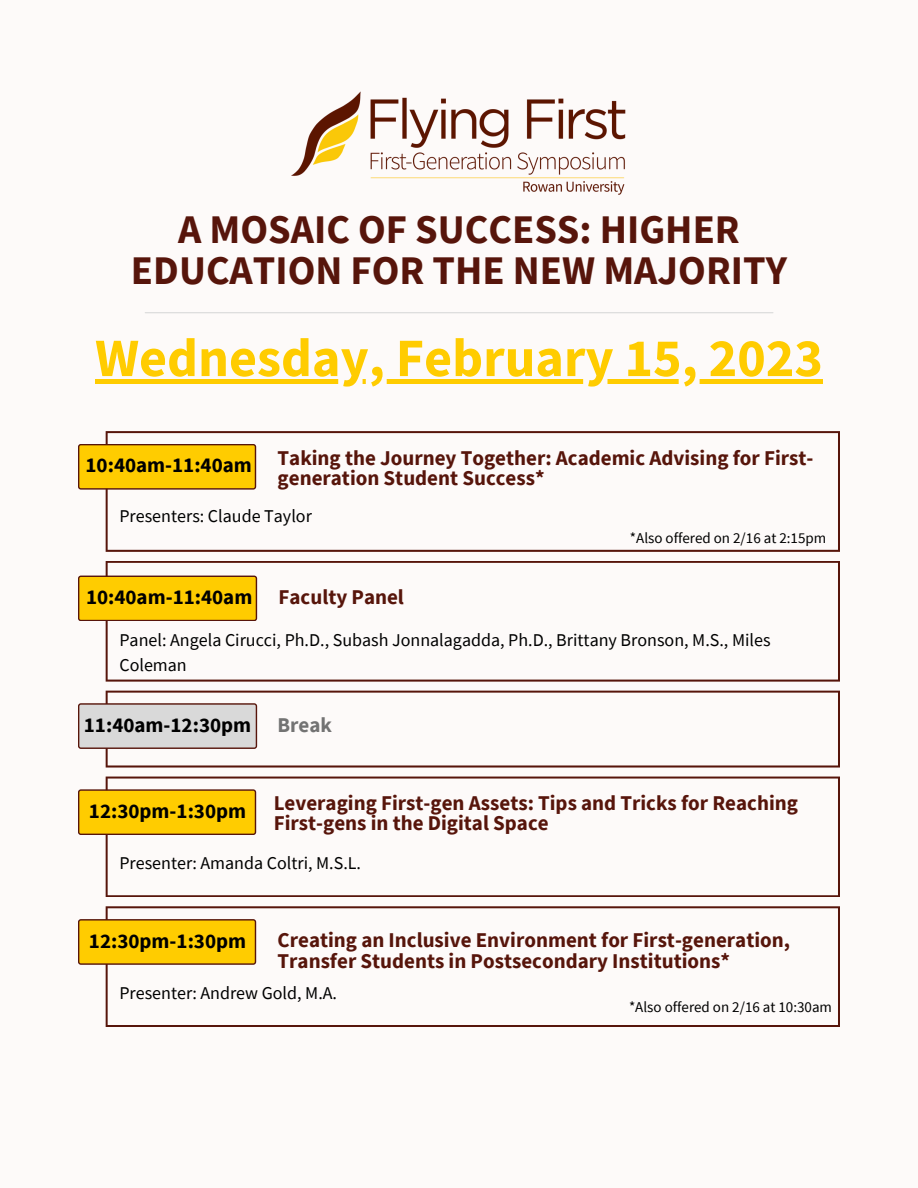
<style>
.page{position:relative;width:918px;height:1188px;background:#fdfaf9}
.page>*{position:absolute;margin:0;border:0;box-sizing:border-box;transform-origin:0 0}
.t1{font:700 54.15px "Source Sans Pro";color:#fc0}
.t2{font:700 40.65px/40.5px "Source Sans Pro";color:#57150b;text-align:center}
.t3{font:700 21px/20.2px "Source Sans Pro";color:#57150b}
.t4{font:700 21px "Source Sans Pro";color:#000}
.t5{font:700 21px "Source Sans Pro";color:#737373}
.t6{font:18px/24.8px "Source Sans Pro";color:#000}
.t7{font:15px "Source Sans Pro";color:#000}
.s1{color:#000}
.s2{color:#57150b}
</style>
<div class="page">
<img style="left:292px;top:92px;width:334px;height:103px">
<div style="left:95px;top:379px;width:728px;height:5px;background:#fc0"></div>
<hr style="left:145px;top:312px;width:628px;height:1px;background:#d9d9d9">
<svg style="left:106px;top:906px;width:734px;height:121px"></svg>
<svg style="left:78px;top:919px;width:178px;height:46px;background:#f2be02"></svg>
<svg style="left:106px;top:777px;width:734px;height:120px"></svg>
<svg style="left:78px;top:789px;width:178px;height:46px;background:#f2be03"></svg>
<svg style="left:106px;top:691px;width:734px;height:77px"></svg>
<svg style="left:78px;top:703px;width:179px;height:46px;background:#cfcac9"></svg>
<svg style="left:106px;top:561px;width:734px;height:121px"></svg>
<svg style="left:78px;top:576px;width:179px;height:45px;background:#f4c000"></svg>
<svg style="left:106px;top:431px;width:734px;height:121px"></svg>
<svg style="left:78px;top:444px;width:178px;height:46px;background:#f2bf03"></svg>
<h2 class="t2" style="left:131px;top:208px;width:658px">A MOSAIC OF SUCCESS: HIGHER<br>EDUCATION FOR THE NEW MAJORITY</h2>
<h1 class="t1" style="left:95px;top:323px;width:729px">Wednesday, February 15, 2023</h1>
<p class="t3" style="left:278px;top:447px;width:537px;text-indent:-192px"><span class="s1">10:40am-11:40am</span> Taking the Journey Together: Academic Advising for First&shy;generation Student Success*</p>
<p class="t6" style="left:119px;top:503px;width:194px">Presenters: Claude Taylor</p>
<p class="t7" style="left:630px;top:528px;width:198px">*Also offered on 2/16 at 2:15pm</p>
<p class="t4" style="left:86px;top:583px;width:319px">10:40am-11:40am <span class="s2">Faculty Panel</span></p>
<p class="t6" style="left:119px;top:628px;width:653px">Panel: Angela Cirucci, Ph.D., Subash Jonnalagadda, Ph.D., Brittany Bronson, M.S., Miles<br>Coleman</p>
<p class="t4" style="left:84px;top:711px;width:169px">11:40am-12:30pm</p>
<p class="t5" style="left:278px;top:711px;width:56px">Break</p>
<p class="t4" style="left:89px;top:797px;width:159px">12:30pm-1:30pm</p>
<p class="t3" style="left:274px;top:792px;width:526px">Leveraging First-gen Assets: Tips and Tricks for Reaching<br>First-gens in the Digital Space</p>
<p class="t6" style="left:119px;top:850px;width:243px">Presenter: Amanda Coltri, M.S.L.</p>
<p class="t4" style="left:89px;top:927px;width:159px">12:30pm-1:30pm</p>
<p class="t3" style="left:278px;top:930px;width:514px">Creating an Inclusive Environment for First-generation,<br>Transfer Students in Postsecondary Institutions*</p>
<p class="t6" style="left:119px;top:980px;width:219px">Presenter: Andrew Gold, M.A.</p>
<p class="t7" style="left:629px;top:997px;width:205px">*Also offered on 2/16 at 10:30am</p>
</div>
